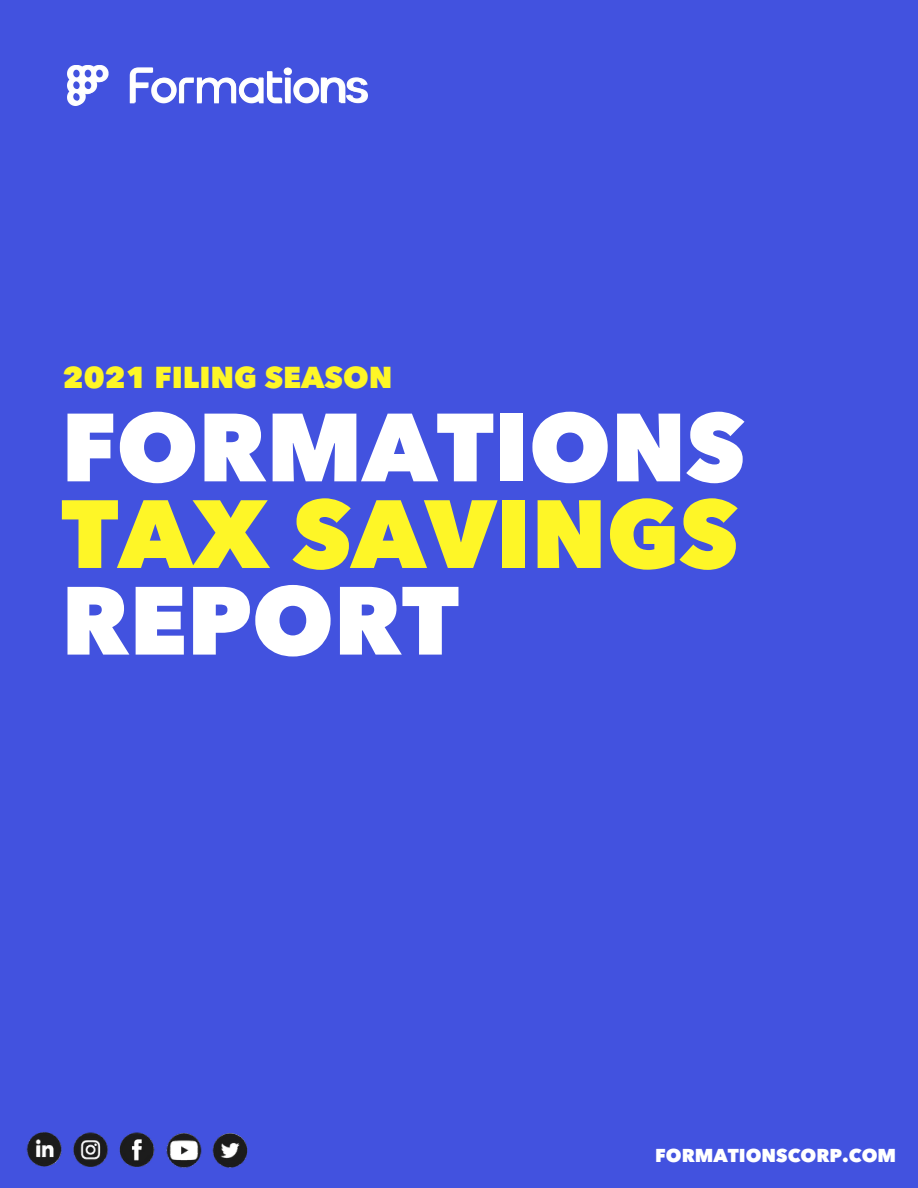
<style>
.page{position:relative;width:918px;height:1188px;background:#4252df}
.page>*{position:absolute;margin:0;border:0;box-sizing:border-box;transform-origin:0 0}
.t1{font:800 95.7px "Avenir Next LT Pro";color:#fff}
.t2{font:800 95.7px "Avenir Next LT Pro";color:#fef627}
.t3{font:800 30px "Avenir Next LT Pro";color:#fef627}
.t4{font:800 18.45px "Avenir Next LT Pro";color:#fff}
</style>
<div class="page">
<img style="left:67px;top:67px;width:301px;height:39px">
<img style="left:26px;top:1132px;width:36px;height:35px">
<img style="left:73px;top:1132px;width:36px;height:35px">
<img style="left:119px;top:1132px;width:36px;height:35px">
<img style="left:166px;top:1133px;width:36px;height:35px">
<img style="left:212px;top:1133px;width:36px;height:35px">
<img style="left:70px;top:65px;width:296px;height:39px">
<h2 class="t3" style="left:63px;top:366px;width:331px">2021 FILING SEASON</h2>
<h1 class="t1" style="left:61px;top:409px;width:686px">FORMATIONS</h1>
<h1 class="t2" style="left:61px;top:495px;width:679px">TAX SAVINGS</h1>
<h1 class="t1" style="left:61px;top:582px;width:399px">REPORT</h1>
<p class="t4" style="left:655px;top:1148px;width:243px">FORMATIONSCORP.COM</p>
</div>
